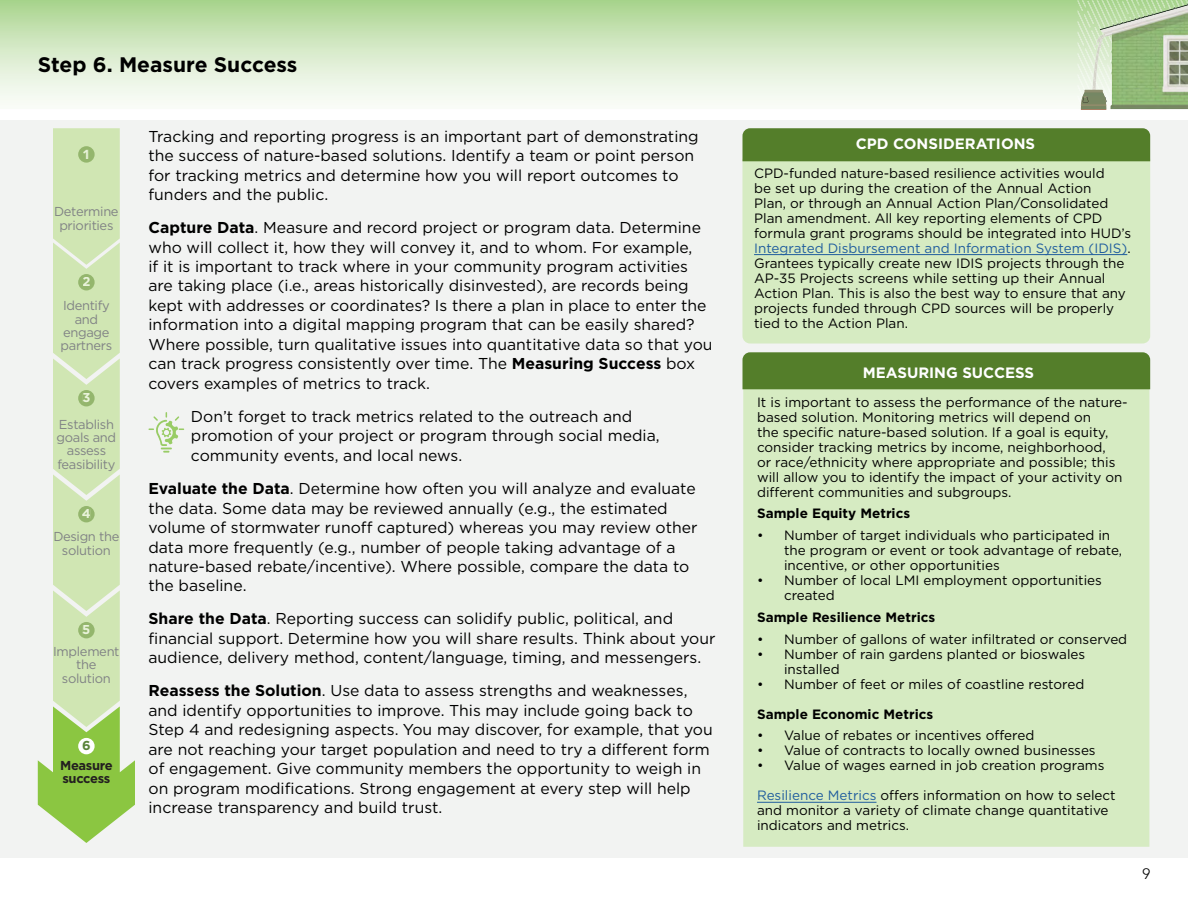
<style>
.page{position:relative;width:1188px;height:918px;background:#fff}
.page>*{position:absolute;margin:0;border:0;box-sizing:border-box;transform-origin:0 0}
.t1{font:700 21px "Gotham HTF";color:#000}
.t2{font:15.75px/19.5px "Gotham HTF";color:#000}
.t3{font:700 15px "Gotham HTF";color:#fff}
.t4{font:300 15px "Avenir LT Std";color:#000}
.t5{font:13.5px/15px "Gotham HTF";color:#000}
.t6{font:700 13.5px "Gotham HTF";color:#000}
.t7{font:12.9px/13.4px "Gotham HTF";letter-spacing:-.025em;color:#808285;text-align:center}
.t8{font:700 12.9px/13.4px "Gotham HTF";letter-spacing:-.025em;color:#231f20}
.t9{font:700 12.9px "Gotham HTF";color:#e9f3da}
.t10{font:900 12.9px "Avenir LT Std";color:#e9f3da}
.t11{font:700 12.9px "Gotham HTF";color:#5a833a}
.s1{font-weight:700}
.s2{color:#215e9e}
</style>
<div class="page">
<div style="left:0;top:120px;width:1188px;height:738px;background:#f2f3f2"></div>
<svg style="left:0;top:0;width:1078px;height:103px;background:#d4e9c6"></svg>
<svg style="left:1078px;top:0;width:29px;height:109px;background:#c9dabb"></svg>
<img style="left:1107px;top:0;width:81px;height:109px">
<svg style="left:38px;top:128px;width:97px;height:715px"></svg>
<div style="left:83px;top:149px;width:5px;height:10px;background:#94b66d"></div>
<div style="left:78px;top:738px;width:17px;height:16px;background:#fff;border-radius:50%"></div>
<div style="left:742px;top:161px;width:408px;height:183px;background:#d6ebc2"></div>
<div style="left:742px;top:128px;width:408px;height:33px;background:#547e2a"></div>
<hr style="left:754px;top:254px;width:373px;height:1px;background:#215e9e">
<div style="left:743px;top:389px;width:406px;height:458px;background:#d6ebc2"></div>
<div style="left:742px;top:352px;width:408px;height:37px;background:#547e2a"></div>
<hr style="left:757px;top:802px;width:120px;height:1px;background:#215e9e">
<svg style="left:148px;top:412px;width:36px;height:41px"></svg>
<p class="t1" style="left:38px;top:52px;width:261px">Step 6. Measure Success</p>
<p class="t10" style="left:83px;top:146px;width:9px">1</p>
<p class="t7" style="left:54px;top:205px;width:66px">Determine priorities</p>
<p class="t9" style="left:82px;top:274px;width:10px">2</p>
<p class="t7" style="left:61px;top:299px;width:53px">Identify and engage partners</p>
<p class="t9" style="left:82px;top:390px;width:10px">3</p>
<p class="t7" style="left:57px;top:417px;width:61px">Establish goals and assess feasibility</p>
<p class="t9" style="left:82px;top:506px;width:10px">4</p>
<p class="t7" style="left:53px;top:530px;width:68px">Design the solution</p>
<p class="t9" style="left:82px;top:622px;width:10px">5</p>
<p class="t7" style="left:53px;top:645px;width:68px">Implement the solution</p>
<p class="t11" style="left:82px;top:738px;width:10px">6</p>
<p class="t8" style="left:60px;top:759px;width:54px">Measure success</p>
<p class="t2" style="left:148px;top:126px;width:552px">Tracking and reporting progress is an important part of demonstrating the success of nature-based solutions. Identify a team or point person for tracking metrics and determine how you will report outcomes to funders and the public.</p>
<p class="t2" style="left:148px;top:217px;width:566px"><span class="s1">Capture Data</span>. Measure and record project or program data. Determine who will collect it, how they will convey it, and to whom. For example,<br>if it is important to track where in your community program activities are taking place (i.e., areas historically disinvested), are records being kept with addresses or coordinates? Is there a plan in place to enter the information into a digital mapping program that can be easily shared?<br>Where possible, turn qualitative issues into quantitative data so that you can track progress consistently over time. The <span class="s1">Measuring Success</span> box covers examples of metrics to track.</p>
<p class="t2" style="left:191px;top:406px;width:470px">Don’t forget to track metrics related to the outreach and promotion of your project or program through social media, community events, and local news.</p>
<p class="t2" style="left:148px;top:478px;width:551px"><span class="s1">Evaluate the Data</span>. Determine how often you will analyze and evaluate the data. Some data may be reviewed annually (e.g., the estimated volume of stormwater runoff captured) whereas you may review other data more frequently (e.g., number of people taking advantage of a nature-based rebate/incentive). Where possible, compare the data to the baseline.</p>
<p class="t2" style="left:148px;top:609px;width:569px"><span class="s1">Share the Data</span>. Reporting success can solidify public, political, and financial support. Determine how you will share results. Think about your audience, delivery method, content/language, timing, and messengers.</p>
<p class="t2" style="left:148px;top:681px;width:566px"><span class="s1">Reassess the Solution</span>. Use data to assess strengths and weaknesses, and identify opportunities to improve. This may include going back to Step 4 and redesigning aspects. You may discover, for example, that you are not reaching your target population and need to try a different form of engagement. Give community members the opportunity to weigh in on program modifications. Strong engagement at every step will help increase transparency and build trust.</p>
<h3 class="t3" style="left:856px;top:135px;width:181px">CPD CONSIDERATIONS</h3>
<p class="t5" style="left:754px;top:165px;width:379px">CPD-funded nature-based resilience activities would<br>be set up during the creation of the Annual Action<br>Plan, or through an Annual Action Plan/Consolidated Plan amendment. All key reporting elements of CPD formula grant programs should be integrated into HUD’s <span class="s2">Integrated Disbursement and Information System (IDIS)</span>.<br>Grantees typically create new IDIS projects through the AP-35 Projects screens while setting up their Annual Action Plan. This is also the best way to ensure that any projects funded through CPD sources will be properly tied to the Action Plan.</p>
<p class="t3" style="left:863px;top:364px;width:173px">MEASURING SUCCESS</p>
<p class="t5" style="left:757px;top:394px;width:372px">It is important to assess the performance of the nature&shy;based solution. Monitoring metrics will depend on<br>the specific nature-based solution. If a goal is equity, consider tracking metrics by income, neighborhood,<br>or race/ethnicity where appropriate and possible; this will allow you to identify the impact of your activity on different communities and subgroups.</p>
<p class="t6" style="left:757px;top:506px;width:155px">Sample Equity Metrics</p>
<p class="t5" style="left:784px;top:528px;width:340px;text-indent:-27px">• Number of target individuals who participated in the program or event or took advantage of rebate, incentive, or other opportunities</p>
<p class="t5" style="left:784px;top:573px;width:319px;text-indent:-27px">• Number of local LMI employment opportunities created</p>
<p class="t6" style="left:757px;top:609px;width:180px">Sample Resilience Metrics</p>
<p class="t5" style="left:757px;top:631px;width:372px">• Number of gallons of water infiltrated or conserved</p>
<p class="t5" style="left:784px;top:646px;width:303px;text-indent:-27px">• Number of rain gardens planted or bioswales installed</p>
<p class="t5" style="left:757px;top:676px;width:329px">• Number of feet or miles of coastline restored</p>
<p class="t6" style="left:757px;top:706px;width:178px">Sample Economic Metrics</p>
<p class="t5" style="left:757px;top:728px;width:279px">• Value of rebates or incentives offered</p>
<p class="t5" style="left:757px;top:743px;width:340px">• Value of contracts to locally owned businesses</p>
<p class="t5" style="left:757px;top:758px;width:349px">• Value of wages earned in job creation programs</p>
<p class="t5" style="left:757px;top:788px;width:360px"><span class="s2">Resilience Metrics</span> offers information on how to select and monitor a variety of climate change quantitative indicators and metrics.</p>
<p class="t4" style="left:1142px;top:865px;width:9px">9</p>
</div>
